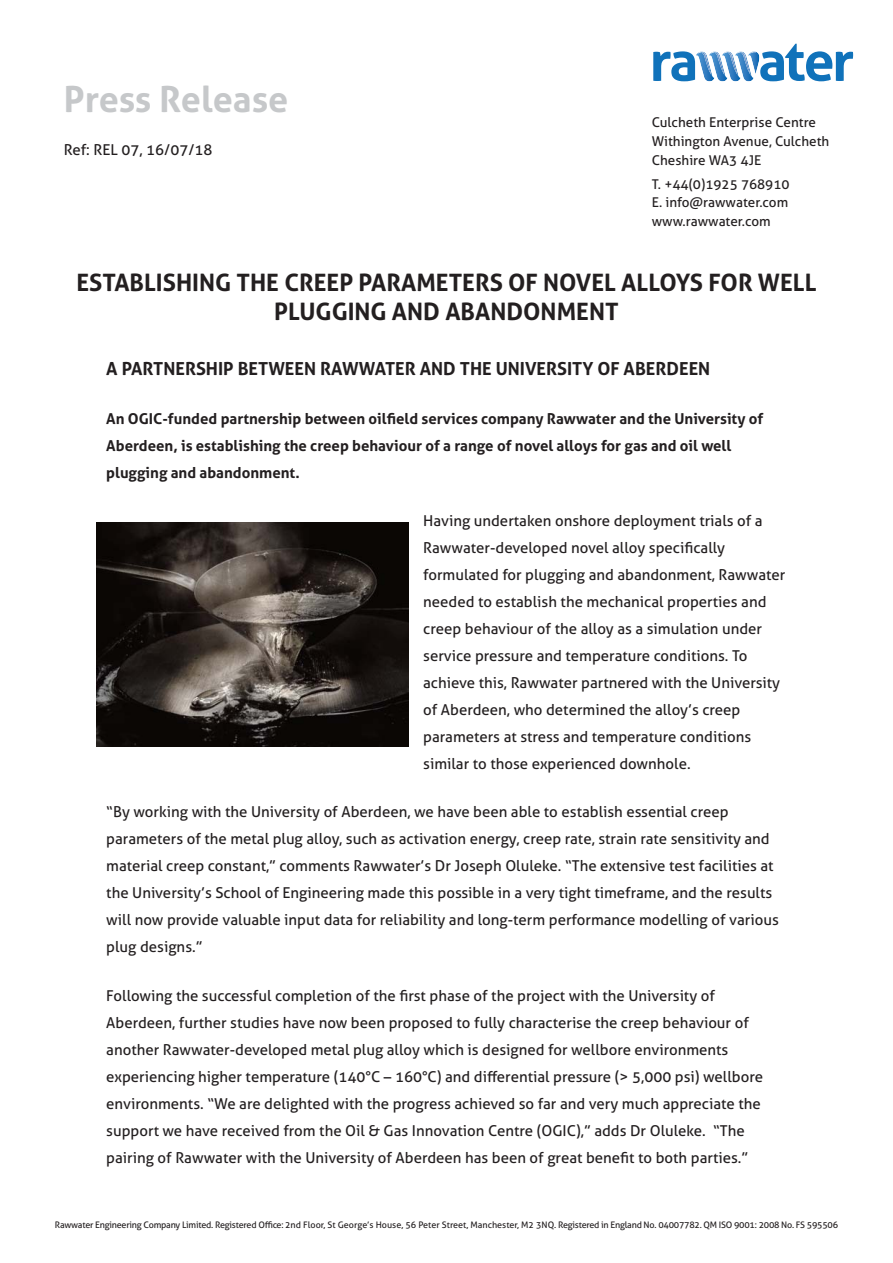
<style>
.page{position:relative;width:893px;height:1263px;background:#fff}
.page>*{position:absolute;margin:0;border:0;box-sizing:border-box;transform-origin:0 0}
.t1{font:700 36px "Aller";color:#c6c8ca}
.t2{font:700 24px/28.8px "Aller";color:#231f20;text-align:center}
.t3{font:700 18px "Aller";color:#231f20}
.t4{font:15px/27px "Aller";color:#231f20}
.t5{font:700 15px/27px "Aller";color:#231f20}
.t6{font:13.5px/18.6px "Aller";color:#231f20}
.t7{font:9px "Aller";letter-spacing:-.025em;color:#231f20}
</style>
<div class="page">
<svg style="left:653px;top:44px;width:200px;height:37px"></svg>
<img style="left:97px;top:523px;width:311px;height:224px">
<h1 class="t1" style="left:64px;top:85px;width:226px">Press Release</h1>
<p class="t4" style="left:64px;top:138px;width:150px">Ref: REL 07, 16/07/18</p>
<p class="t6" style="left:652px;top:115px;width:179px">Culcheth Enterprise Centre<br>Withington Avenue, Culcheth<br>Cheshire WA3 4JE</p>
<p class="t6" style="left:652px;top:176px;width:139px;text-align:justify">T. +44(0)1925 768910<br>E. info@rawwater.com www.rawwater.com</p>
<h2 class="t2" style="left:76px;top:271px;width:741px">ESTABLISHING THE CREEP PARAMETERS OF NOVEL ALLOYS FOR WELL<br>PLUGGING AND ABANDONMENT</h2>
<p class="t3" style="left:106px;top:362px;width:605px">A PARTNERSHIP BETWEEN RAWWATER AND THE UNIVERSITY OF ABERDEEN</p>
<p class="t5" style="left:106px;top:407px;width:659px">An OGIC-funded partnership between oilfield services company Rawwater and the University of<br>Aberdeen, is establishing the creep behaviour of a range of novel alloys for gas and oil well plugging and abandonment.</p>
<p class="t4" style="left:423px;top:509px;width:364px">Having undertaken onshore deployment trials of a Rawwater-developed novel alloy specifically formulated for plugging and abandonment, Rawwater needed to establish the mechanical properties and creep behaviour of the alloy as a simulation under service pressure and temperature conditions. To achieve this, Rawwater partnered with the University of Aberdeen, who determined the alloy’s creep parameters at stress and temperature conditions similar to those experienced downhole.</p>
<p class="t4" style="left:106px;top:800px;width:674px">“By working with the University of Aberdeen, we have been able to establish essential creep parameters of the metal plug alloy, such as activation energy, creep rate, strain rate sensitivity and material creep constant,” comments Rawwater’s Dr Joseph Oluleke. “The extensive test facilities at the University’s School of Engineering made this possible in a very tight timeframe, and the results will now provide valuable input data for reliability and long-term performance modelling of various plug designs.”</p>
<p class="t4" style="left:106px;top:983px;width:658px">Following the successful completion of the first phase of the project with the University of Aberdeen, further studies have now been proposed to fully characterise the creep behaviour of another Rawwater-developed metal plug alloy which is designed for wellbore environments experiencing higher temperature (140°C – 160°C) and differential pressure (&gt; 5,000 psi) wellbore environments. “We are delighted with the progress achieved so far and very much appreciate the support we have received from the Oil &amp; Gas Innovation Centre (OGIC),” adds Dr Oluleke. “The pairing of Rawwater with the University of Aberdeen has been of great benefit to both parties.”</p>
<p class="t7" style="left:55px;top:1222px;width:785px">Rawwater Engineering Company Limited. Registered Office: 2nd Floor, St George’s House, 56 Peter Street, Manchester, M2 3NQ. Registered in England No. 04007782. QM ISO 9001: 2008 No. FS 595506</p>
</div>
